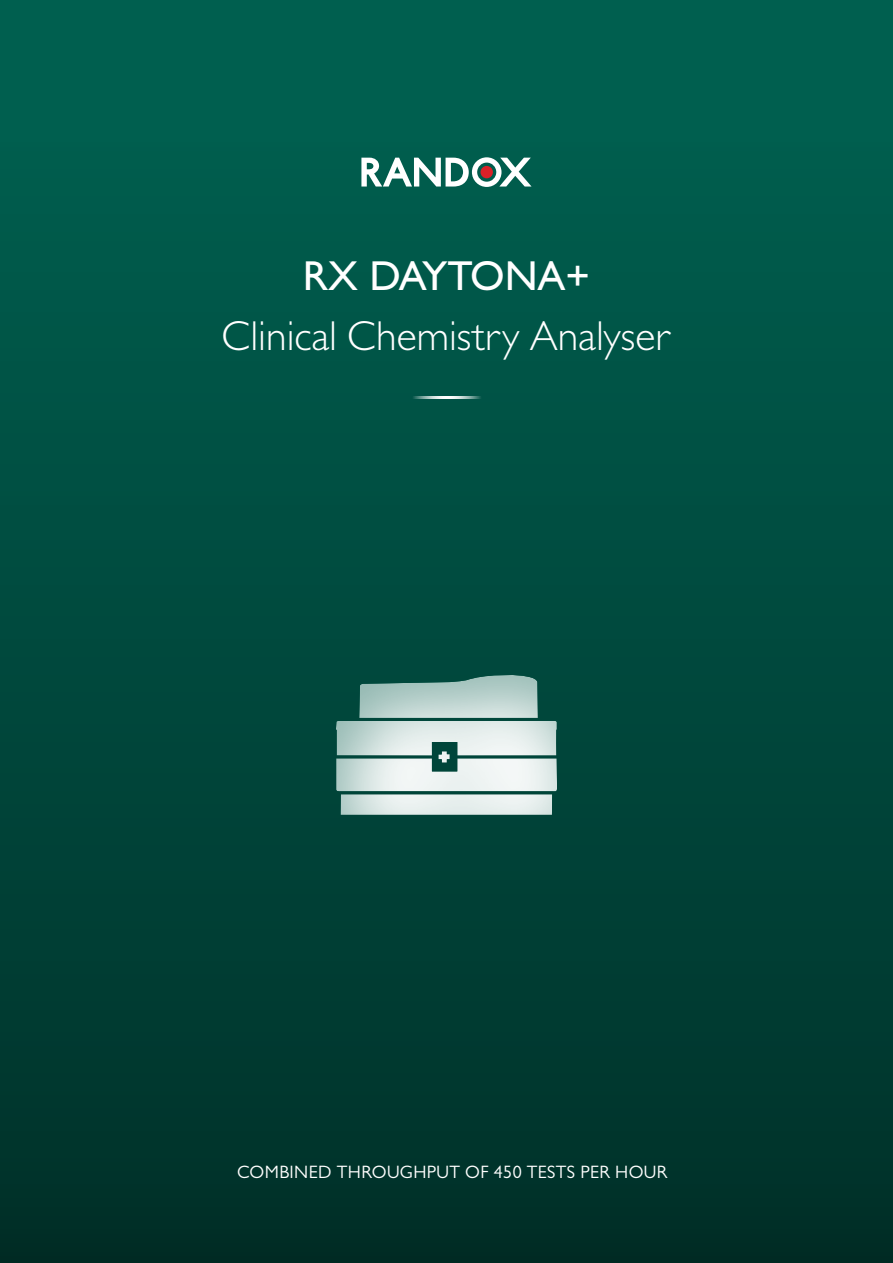
<style>
.page{position:relative;width:893px;height:1263px;background:#005f4f}
.page>*{position:absolute;margin:0;border:0;box-sizing:border-box;transform-origin:0 0}
.t1{font:300 42px "Gill Sans MT Pro";color:#fff}
.t2{font:500 42px "Gill Sans MT Pro";color:#fff}
.t3{font:18px "Gill Sans MT Pro";letter-spacing:.02em;color:#fff}
</style>
<div class="page">
<div style="left:0;top:137px;width:893px;height:1126px;background:linear-gradient(to bottom,#005e4e,#003028)"></div>
<div style="left:335px;top:673px;width:224px;height:142px;background:#005949;opacity:.44"></div>
<svg style="left:361px;top:157px;width:170px;height:30px"></svg>
<hr style="left:412px;top:396px;width:69px;height:3px;background:#fff">
<p class="t2" style="left:303px;top:251px;width:289px">RX DAYTONA+</p>
<p class="t1" style="left:222px;top:311px;width:451px">Clinical Chemistry Analyser</p>
<p class="t3" style="left:237px;top:1161px;width:432px">COMBINED THROUGHPUT OF 450 TESTS PER HOUR</p>
</div>
